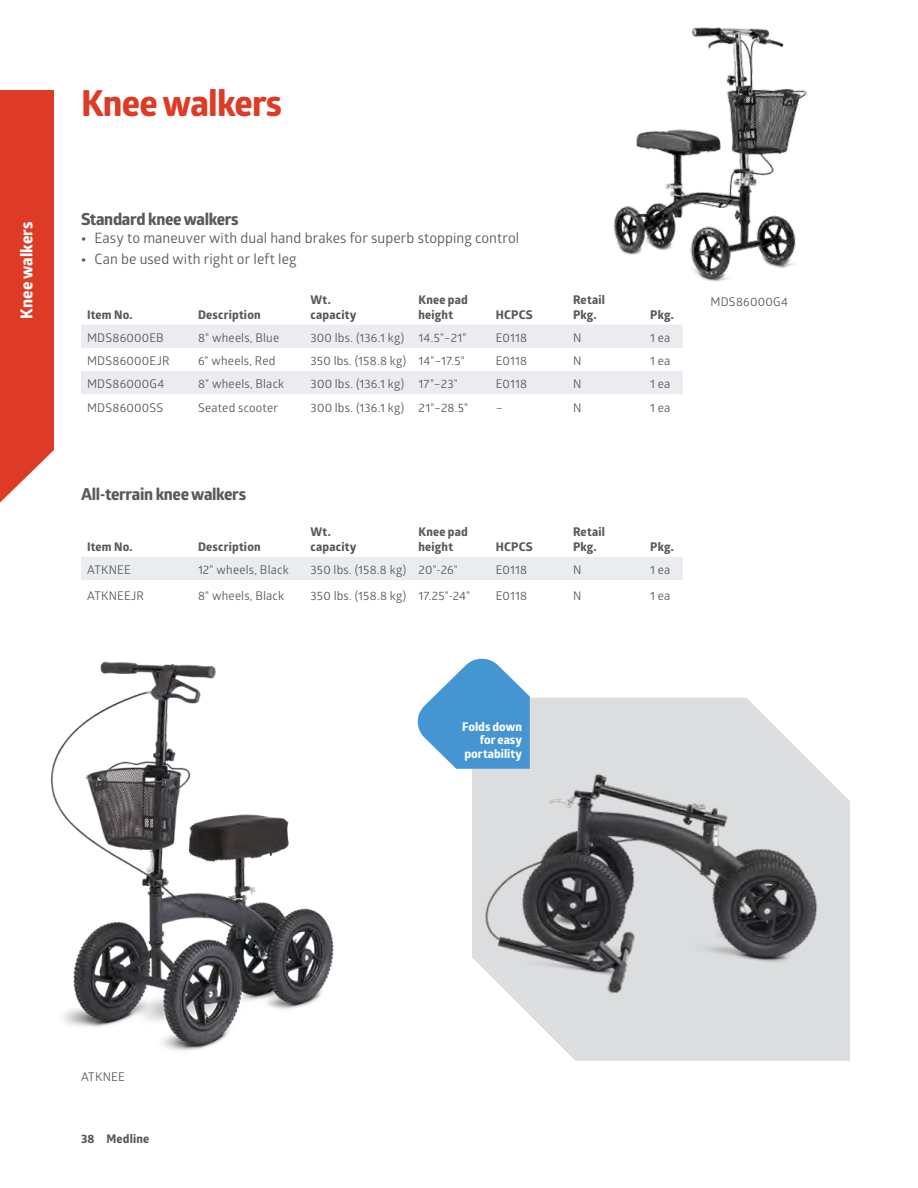
<style>
.page{position:relative;width:918px;height:1188px;background:#fff}
.page>*{position:absolute;margin:0;border:0;box-sizing:border-box;transform-origin:0 0}
.t1{font:800 36px "Glober";letter-spacing:-.02em;color:#dd3b26}
.t2{font:800 16.5px "Glober";letter-spacing:-.02em;color:#58595b}
.t3{font:800 16.5px "Glober";letter-spacing:.005em;color:#fff}
.t4{font:14.25px "Glober";letter-spacing:.005em;color:#58595b}
.t5{font:12px "Glober";letter-spacing:.015em;color:#58595b}
.t6{font:800 12px/15px "Glober";letter-spacing:.015em;color:#58595b}
.t7{font:800 12px/13.5px "Glober";color:#fff;text-align:right}
.s1{font-weight:800}
</style>
<div class="page">
<svg style="left:0;top:90px;width:54px;height:413px"></svg>
<div style="left:0;top:90px;width:53px;height:360px;background:#dd3b26"></div>
<div style="left:544px;top:1029px;width:306px;height:32px;background:#dcddde"></div>
<img style="left:472px;top:698px;width:378px;height:331px">
<svg style="left:81px;top:325px;width:602px;height:69px"></svg>
<div style="left:81px;top:557px;width:602px;height:23px;background:#ebecef"></div>
<img style="left:613px;top:27px;width:194px;height:255px">
<img style="left:51px;top:661px;width:283px;height:390px">
<svg style="left:417px;top:658px;width:113px;height:111px"></svg>
<h2 class="t3" style="left:15px;top:319px;width:99px;rotate:-90deg">Knee walkers</h2>
<h1 class="t1" style="left:81px;top:77px;width:203px">Knee walkers</h1>
<h2 class="t2" style="left:81px;top:207px;width:159px">Standard knee walkers</h2>
<p class="t4" style="left:81px;top:228px;width:440px"><span class="s1">•</span> Easy to maneuver with dual hand brakes for superb stopping control</p>
<p class="t4" style="left:81px;top:249px;width:217px"><span class="s1">•</span> Can be used with right or left leg</p>
<p class="t6" style="left:87px;top:307px;width:47px">Item No.</p>
<p class="t6" style="left:198px;top:307px;width:64px">Description</p>
<p class="t6" style="left:311px;top:292px;width:47px">Wt. capacity</p>
<p class="t6" style="left:419px;top:292px;width:51px">Knee pad height</p>
<p class="t6" style="left:496px;top:307px;width:39px">HCPCS</p>
<p class="t6" style="left:573px;top:292px;width:33px">Retail<br>Pkg.</p>
<p class="t6" style="left:650px;top:307px;width:25px">Pkg.</p>
<p class="t5" style="left:87px;top:329px;width:78px">MDS86000EB</p>
<p class="t5" style="left:198px;top:329px;width:83px">8" wheels, Blue</p>
<p class="t5" style="left:311px;top:329px;width:157px">300 lbs. (136.1 kg) 14.5"–21"</p>
<p class="t5" style="left:496px;top:329px;width:33px">E0118</p>
<p class="t5" style="left:573px;top:329px;width:10px">N</p>
<p class="t5" style="left:650px;top:329px;width:22px">1 ea</p>
<p class="t5" style="left:87px;top:352px;width:84px">MDS86000EJR</p>
<p class="t5" style="left:198px;top:352px;width:79px">6" wheels, Red</p>
<p class="t5" style="left:311px;top:352px;width:156px">350 lbs. (158.8 kg) 14"–17.5"</p>
<p class="t5" style="left:496px;top:352px;width:33px">E0118</p>
<p class="t5" style="left:573px;top:352px;width:10px">N</p>
<p class="t5" style="left:650px;top:352px;width:22px">1 ea</p>
<p class="t5" style="left:87px;top:376px;width:79px">MDS86000G4</p>
<p class="t5" style="left:198px;top:376px;width:88px">8" wheels, Black</p>
<p class="t5" style="left:311px;top:376px;width:149px">300 lbs. (136.1 kg) 17"–23"</p>
<p class="t5" style="left:496px;top:376px;width:33px">E0118</p>
<p class="t5" style="left:573px;top:376px;width:10px">N</p>
<p class="t5" style="left:650px;top:376px;width:22px">1 ea</p>
<p class="t5" style="left:87px;top:399px;width:78px">MDS86000SS</p>
<p class="t5" style="left:198px;top:399px;width:82px">Seated scooter</p>
<p class="t5" style="left:311px;top:399px;width:159px">300 lbs. (136.1 kg) 21"–28.5"</p>
<p class="t5" style="left:496px;top:399px;width:9px">–</p>
<p class="t5" style="left:573px;top:399px;width:10px">N</p>
<p class="t5" style="left:650px;top:399px;width:22px">1 ea</p>
<h2 class="t2" style="left:81px;top:482px;width:167px">All-terrain knee walkers</h2>
<p class="t6" style="left:87px;top:539px;width:47px">Item No.</p>
<p class="t6" style="left:198px;top:539px;width:64px">Description</p>
<p class="t6" style="left:311px;top:524px;width:47px">Wt. capacity</p>
<p class="t6" style="left:419px;top:524px;width:51px">Knee pad height</p>
<p class="t6" style="left:496px;top:539px;width:39px">HCPCS</p>
<p class="t6" style="left:573px;top:524px;width:33px">Retail<br>Pkg.</p>
<p class="t6" style="left:650px;top:539px;width:25px">Pkg.</p>
<p class="t5" style="left:87px;top:562px;width:45px">ATKNEE</p>
<p class="t5" style="left:198px;top:562px;width:92px">12" wheels, Black</p>
<p class="t5" style="left:311px;top:562px;width:149px">350 lbs. (158.8 kg) 20"-26"</p>
<p class="t5" style="left:496px;top:562px;width:33px">E0118</p>
<p class="t5" style="left:573px;top:562px;width:10px">N</p>
<p class="t5" style="left:650px;top:562px;width:22px">1 ea</p>
<p class="t5" style="left:87px;top:587px;width:59px">ATKNEEJR</p>
<p class="t5" style="left:198px;top:587px;width:88px">8" wheels, Black</p>
<p class="t5" style="left:311px;top:587px;width:161px">350 lbs. (158.8 kg) 17.25"-24"</p>
<p class="t5" style="left:496px;top:587px;width:33px">E0118</p>
<p class="t5" style="left:573px;top:587px;width:10px">N</p>
<p class="t5" style="left:650px;top:587px;width:22px">1 ea</p>
<p class="t5" style="left:711px;top:293px;width:79px">MDS86000G4</p>
<p class="t7" style="left:462px;top:719px;width:61px">Folds down for easy portability</p>
<p class="t5" style="left:81px;top:1068px;width:45px">ATKNEE</p>
<p class="t6" style="left:81px;top:1132px;width:70px">38 Medline</p>
</div>
